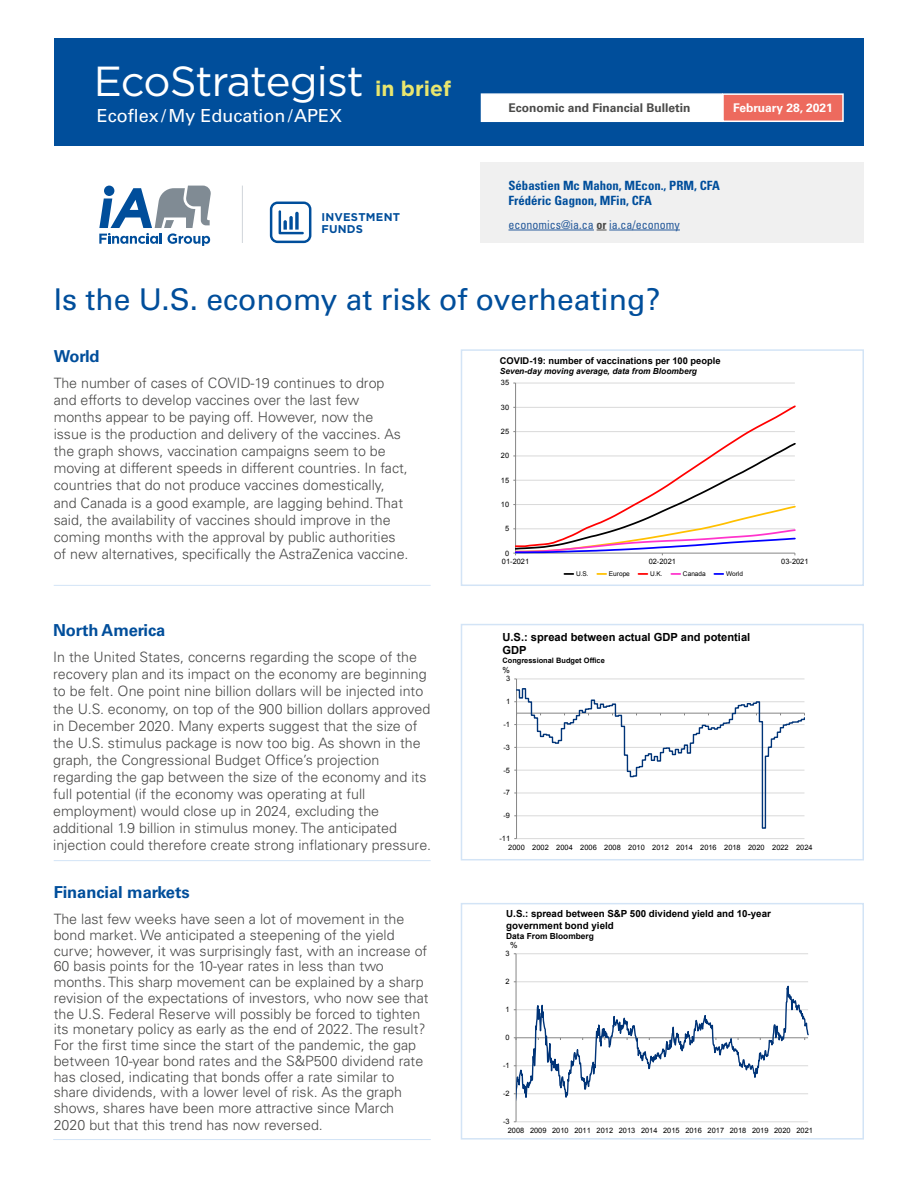
<style>
.page{position:relative;width:918px;height:1188px;background:#fff}
.page>*{position:absolute;margin:0;border:0;box-sizing:border-box;transform-origin:0 0}
.t1{font:42px "Gotham";letter-spacing:-.025em;color:#fff}
.t2{font:30px "Univers";color:#004e9b}
.t3{font:18px "Univers";color:#fff}
.t4{font:700 16.5px "Univers";letter-spacing:-.005em;color:#004e9b}
.t5{font:300 14.25px/17.1px "Univers";color:#4a4a49}
.t6{font:700 condensed 12.75px/15.3px "Univers";color:#004e9b}
.t7{font:condensed 12px "Univers";color:#275b9b}
.t8{font:700 12px "Univers";color:#4a4a49}
.t9{font:700 12px "Univers";color:#fff}
.t10{font:700 11.25px/12px "Gotham";letter-spacing:.02em;color:#004e9b}
.t11{font:700 11.1px/12.9px "Arial";color:#000}
.t12{font:700 9.75px/11.2px "Arial";color:#000}
.t13{font:700 9.3px "Arial";color:#000}
.t14{font:italic 700 8.4px "Arial";color:#000}
.t15{font:700 8.4px "Arial";color:#000}
.t16{font:8.4px "Arial";color:#000}
.t17{font:7.35px/8.9px "Arial";color:#000}
.t18{font:700 7.35px "Arial";color:#000}
.t19{font:6.6px "Arial";color:#000}
.s1{font-weight:700;font-size:21px;color:#e9e66e}
.s2{font-weight:700;color:#4a4a49}
</style>
<div class="page">
<div style="left:54px;top:38px;width:809px;height:108px;background:#004e9b"></div>
<div style="left:481px;top:93px;width:242px;height:29px;background:#fff;border:2px solid #fff"></div>
<div style="left:722px;top:93px;width:122px;height:29px;background:#ed6a5e;border:2px solid #fff"></div>
<div style="left:481px;top:162px;width:383px;height:81px;background:#f0f0f0"></div>
<hr style="left:508px;top:230px;width:86px;height:1px;background:#275b9b">
<hr style="left:609px;top:230px;width:71px;height:1px;background:#275b9b">
<hr style="left:242px;top:186px;width:1px;height:57px;background:#d5d9de">
<svg style="left:99px;top:186px;width:112px;height:59px"></svg>
<svg style="left:270px;top:202px;width:41px;height:41px"></svg>
<hr style="left:53px;top:1139px;width:377px;height:1px;background:#d3e4f6">
<hr style="left:54px;top:1139px;width:377px;height:1px;background:#d3e4f6">
<hr style="left:54px;top:585px;width:377px;height:1px;background:#d3e4f6">
<hr style="left:54px;top:860px;width:377px;height:1px;background:#d3e4f6">
<hr style="left:516px;top:383px;width:279px;height:1px;background:#d9d9d9">
<hr style="left:515px;top:383px;width:1px;height:170px;background:#868686">
<svg style="left:513px;top:405px;width:283px;height:150px"></svg>
<svg style="left:564px;top:573px;width:9px;height:2px"></svg>
<svg style="left:597px;top:573px;width:9px;height:2px"></svg>
<svg style="left:638px;top:573px;width:9px;height:2px"></svg>
<svg style="left:671px;top:573px;width:9px;height:2px"></svg>
<svg style="left:714px;top:573px;width:9px;height:2px"></svg>
<div style="left:461px;top:349px;width:403px;height:237px;border:2px solid #d3e4f6"></div>
<hr style="left:517px;top:838px;width:287px;height:1px;background:#d9d9d9">
<hr style="left:517px;top:679px;width:287px;height:1px;background:#d9d9d9">
<hr style="left:516px;top:679px;width:1px;height:160px;background:#868686">
<svg style="left:514px;top:688px;width:291px;height:141px"></svg>
<div style="left:461px;top:624px;width:403px;height:236px;border:2px solid #d3e4f6"></div>
<hr style="left:516px;top:1122px;width:292px;height:1px;background:#d9d9d9">
<hr style="left:516px;top:953px;width:292px;height:1px;background:#d9d9d9">
<hr style="left:516px;top:954px;width:1px;height:168px;background:#868686">
<svg style="left:516px;top:968px;width:292px;height:154px"></svg>
<div style="left:461px;top:903px;width:403px;height:237px;border:2px solid #d3e4f6"></div>
<p class="t1" style="left:94px;top:54px;width:359px">EcoStrategist <span class="s1">in brief</span></p>
<p class="t3" style="left:97px;top:105px;width:247px">Ecoflex/My Education/APEX</p>
<p class="t10" style="left:321px;top:211px;width:80px">INVESTMENT<br>FUNDS</p>
<p class="t8" style="left:508px;top:101px;width:184px">Economic and Financial Bulletin</p>
<p class="t9" style="left:733px;top:101px;width:101px">February 28, 2021</p>
<p class="t6" style="left:508px;top:178px;width:213px">Sébastien Mc Mahon, MEcon., PRM, CFA<br>Frédéric Gagnon, MFin, CFA</p>
<p class="t7" style="left:508px;top:217px;width:173px">economics@ia.ca <span class="s2">or</span> ia.ca/economy</p>
<h2 class="t2" style="left:54px;top:281px;width:608px">Is the U.S. economy at risk of overheating?</h2>
<p class="t4" style="left:54px;top:346px;width:48px">World</p>
<p class="t5" style="left:54px;top:374px;width:356px">The number of cases of COVID-19 continues to drop and efforts to develop vaccines over the last few months appear to be paying off. However, now the issue is the production and delivery of the vaccines. As the graph shows, vaccination campaigns seem to be moving at different speeds in different countries. In fact, countries that do not produce vaccines domestically, and Canada is a good example, are lagging behind. That said, the availability of vaccines should improve in the coming months with the approval by public authorities of new alternatives, specifically the AstraZenica vaccine.</p>
<p class="t4" style="left:53px;top:621px;width:114px">North America</p>
<p class="t5" style="left:53px;top:649px;width:380px">In the United States, concerns regarding the scope of the recovery plan and its impact on the economy are beginning to be felt. One point nine billion dollars will be injected into the U.S. economy, on top of the 900 billion dollars approved in December 2020. Many experts suggest that the size of the U.S. stimulus package is now too big. As shown in the graph, the Congressional Budget Office’s projection regarding the gap between the size of the economy and its full potential (if the economy was operating at full employment) would close up in 2024, excluding the additional 1.9 billion in stimulus money. The anticipated injection could therefore create strong inflationary pressure.</p>
<p class="t4" style="left:54px;top:883px;width:137px">Financial markets</p>
<p class="t5" style="left:54px;top:911px;width:377px;line-height:15.8px">The last few weeks have seen a lot of movement in the bond market. We anticipated a steepening of the yield curve; however, it was surprisingly fast, with an increase of 60 basis points for the 10-year rates in less than two months. This sharp movement can be explained by a sharp revision of the expectations of investors, who now see that the U.S. Federal Reserve will possibly be forced to tighten its monetary policy as early as the end of 2022. The result?<br>For the first time since the start of the pandemic, the gap between 10-year bond rates and the S&amp;P500 dividend rate has closed, indicating that bonds offer a rate similar to share dividends, with a lower level of risk. As the graph shows, shares have been more attractive since March</p>
<p class="t5" style="left:54px;top:1117px;width:271px">2020 but that this trend has now reversed.</p>
<p class="t13" style="left:500px;top:354px;width:222px">COVID-19: number of vaccinations per 100 people</p>
<p class="t14" style="left:500px;top:365px;width:199px">Seven-day moving average, data from Bloomberg</p>
<p class="t17" style="left:501px;top:378px;width:10px">35</p>
<p class="t17" style="left:501px;top:403px;width:10px">30</p>
<p class="t17" style="left:501px;top:427px;width:10px">25</p>
<p class="t17" style="left:501px;top:451px;width:10px">20</p>
<p class="t17" style="left:501px;top:476px;width:10px">15</p>
<p class="t17" style="left:501px;top:500px;width:10px">10</p>
<p class="t17" style="left:505px;top:524px;width:6px">5</p>
<p class="t17" style="left:505px;top:549px;width:6px">0</p>
<p class="t17" style="left:502px;top:557px;width:29px">01-2021</p>
<p class="t17" style="left:649px;top:557px;width:29px">02-2021</p>
<p class="t17" style="left:781px;top:557px;width:29px">03-2021</p>
<p class="t19" style="left:576px;top:569px;width:14px">U.S.</p>
<p class="t19" style="left:609px;top:569px;width:23px">Europe</p>
<p class="t19" style="left:650px;top:569px;width:14px">U.K.</p>
<p class="t19" style="left:683px;top:569px;width:24px">Canada</p>
<p class="t19" style="left:726px;top:569px;width:19px">World</p>
<p class="t11" style="left:502px;top:631px;width:249px">U.S.: spread between actual GDP and potential<br>GDP</p>
<p class="t18" style="left:502px;top:656px;width:104px">Congressional Budget Office</p>
<p class="t16" style="left:502px;top:664px;width:9px">%</p>
<p class="t17" style="left:506px;top:674px;width:6px">3</p>
<p class="t17" style="left:506px;top:697px;width:6px">1</p>
<p class="t17" style="left:504px;top:720px;width:8px">-1</p>
<p class="t17" style="left:504px;top:743px;width:8px">-3</p>
<p class="t17" style="left:504px;top:766px;width:8px">-5</p>
<p class="t17" style="left:504px;top:788px;width:8px">-7</p>
<p class="t17" style="left:504px;top:811px;width:8px">-9</p>
<p class="t17" style="left:499px;top:834px;width:12px">-11</p>
<p class="t17" style="left:508px;top:843px;width:306px">2000 2002 2004 2006 2008 2010 2012 2014 2016 2018 2020 2022 2024</p>
<p class="t12" style="left:506px;top:909px;width:266px">U.S.: spread between S&amp;P 500 dividend yield and 10-year government bond yield</p>
<p class="t15" style="left:506px;top:930px;width:89px">Data From Bloomberg</p>
<p class="t16" style="left:510px;top:939px;width:9px">%</p>
<p class="t17" style="left:506px;top:949px;width:6px">3</p>
<p class="t17" style="left:506px;top:977px;width:6px">2</p>
<p class="t17" style="left:506px;top:1005px;width:6px">1</p>
<p class="t17" style="left:506px;top:1033px;width:6px">0</p>
<p class="t17" style="left:503px;top:1061px;width:8px">-1</p>
<p class="t17" style="left:503px;top:1089px;width:8px">-2</p>
<p class="t17" style="left:508px;top:1117px;width:307px;text-indent:-5px">-3<br>2008 2009 2010 2011 2012 2013 2014 2015 2016 2017 2018 2019 2020 2021</p>
</div>
